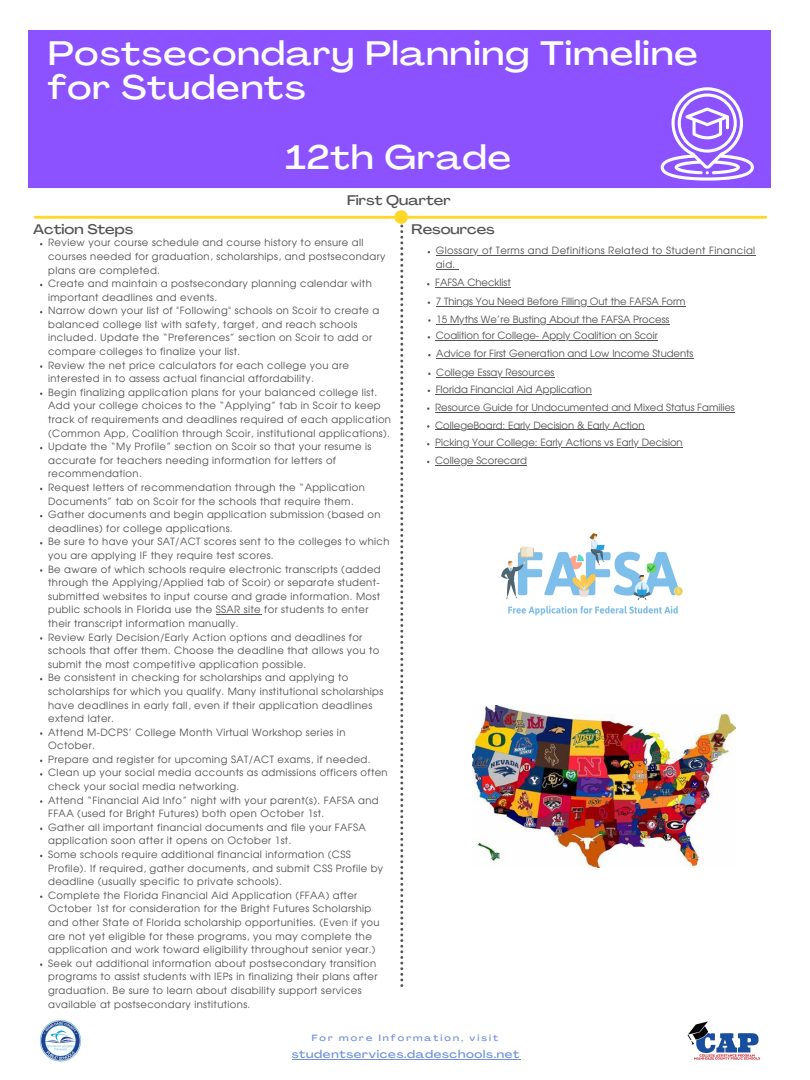
<style>
.page{position:relative;width:810px;height:1080px;background:#fff}
.page>*{position:absolute;margin:0;border:0;box-sizing:border-box;transform-origin:0 0}
.t1{font:500 expanded 33.5px/34.7px "Agrandir";letter-spacing:.035em;color:#fff}
.t2{font:500 expanded 13.75px "Agrandir";color:#545454}
.t3{font:500 expanded 11px "Agrandir";letter-spacing:.065em;color:#6f91dd}
.t4{font:10px/13.6px "Evolventa";letter-spacing:.04em;color:#545454}
.t5{font:10px "Evolventa";color:#545454}
.t6{font:500 expanded 8.94px "Agrandir";letter-spacing:.225em;color:#6f91dd}
</style>
<div class="page">
<div style="left:29px;top:30px;width:742px;height:157px;background:#8c52ff"></div>
<svg style="left:400px;top:224px;width:3px;height:763px"></svg>
<svg style="left:661px;top:87px;width:93px;height:94px"></svg>
<hr style="left:35px;top:216px;width:365px;height:3px;background:#ffd728">
<div style="left:394px;top:210px;width:14px;height:14px;background:#ffd728;border-radius:50%"></div>
<hr style="left:401px;top:216px;width:365px;height:3px;background:#ffd728">
<img style="left:687px;top:1021px;width:73px;height:39px">
<img style="left:40px;top:1020px;width:41px;height:42px">
<img style="left:501px;top:533px;width:182px;height:83px">
<img style="left:473px;top:705px;width:262px;height:162px">
<hr style="left:216px;top:614px;width:45px;height:1px;background:#545454">
<hr style="left:292px;top:1059px;width:228px;height:1px;background:#6f91dd">
<hr style="left:436px;top:255px;width:320px;height:1px;background:#545454">
<svg style="left:436px;top:269px;width:23px;height:1px"></svg>
<hr style="left:435px;top:287px;width:76px;height:1px;background:#545454">
<hr style="left:436px;top:306px;width:250px;height:1px;background:#545454">
<hr style="left:436px;top:324px;width:233px;height:1px;background:#545454">
<hr style="left:436px;top:340px;width:222px;height:1px;background:#545454">
<hr style="left:436px;top:358px;width:257px;height:1px;background:#545454">
<hr style="left:436px;top:394px;width:156px;height:1px;background:#545454">
<hr style="left:435px;top:412px;width:300px;height:1px;background:#545454">
<hr style="left:435px;top:429px;width:210px;height:1px;background:#545454">
<hr style="left:435px;top:447px;width:248px;height:1px;background:#545454">
<hr style="left:435px;top:465px;width:92px;height:1px;background:#545454">
<hr style="left:436px;top:377px;width:118px;height:1px;background:#545454">
<p class="t1" style="left:48px;top:39px;width:651px">Postsecondary Planning Timeline for Students</p>
<p class="t1" style="left:285px;top:143px;width:227px">12th Grade</p>
<p class="t2" style="left:347px;top:195px;width:105px">First Quarter</p>
<p class="t2" style="left:411px;top:223px;width:85px">Resources</p>
<p class="t4" style="left:436px;top:244px;width:321px">Glossary of Terms and Definitions Related to Student Financial aid.</p>
<p class="t5" style="left:435px;top:278px;width:77px">FAFSA Checklist</p>
<p class="t5" style="left:436px;top:297px;width:251px">7 Things You Need Before Filling Out the FAFSA Form</p>
<p class="t5" style="left:436px;top:315px;width:235px">15 Myths We’re Busting About the FAFSA Process</p>
<p class="t5" style="left:436px;top:331px;width:224px">Coalition for College- Apply Coalition on Scoir</p>
<p class="t5" style="left:436px;top:349px;width:259px">Advice for First Generation and Low Income Students</p>
<p class="t5" style="left:436px;top:385px;width:158px">Florida Financial Aid Application</p>
<p class="t5" style="left:435px;top:403px;width:301px">Resource Guide for Undocumented and Mixed Status Families</p>
<p class="t5" style="left:435px;top:421px;width:211px">CollegeBoard: Early Decision &amp; Early Action</p>
<p class="t5" style="left:435px;top:438px;width:249px">Picking Your College: Early Actions vs Early Decision</p>
<p class="t5" style="left:435px;top:456px;width:93px">College Scorecard</p>
<p class="t2" style="left:33px;top:223px;width:102px">Action Steps</p>
<p class="t4" style="left:48px;top:237px;width:339px">Review your course schedule and course history to ensure all courses needed for graduation, scholarships, and postsecondary plans are completed.</p>
<p class="t4" style="left:48px;top:277px;width:325px">Create and maintain a postsecondary planning calendar with important deadlines and events.</p>
<p class="t4" style="left:48px;top:304px;width:333px">Narrow down your list of "Following" schools on Scoir to create a balanced college list with safety, target, and reach schools included. Update the “Preferences” section on Scoir to add or compare colleges to finalize your list.</p>
<p class="t4" style="left:48px;top:359px;width:302px">Review the net price calculators for each college you are interested in to assess actual financial affordability.</p>
<p class="t4" style="left:48px;top:386px;width:344px">Begin finalizing application plans for your balanced college list.<br>Add your college choices to the “Applying” tab in Scoir to keep track of requirements and deadlines required of each application (Common App, Coalition through Scoir, institutional applications).</p>
<p class="t4" style="left:48px;top:440px;width:325px">Update the “My Profile” section on Scoir so that your resume is accurate for teachers needing information for letters of recommendation.</p>
<p class="t4" style="left:48px;top:481px;width:318px">Request letters of recommendation through the “Application<br>Documents” tab on Scoir for the schools that require them.</p>
<p class="t4" style="left:48px;top:508px;width:334px">Gather documents and begin application submission (based on deadlines) for college applications.</p>
<p class="t4" style="left:48px;top:536px;width:343px">Be sure to have your SAT/ACT scores sent to the colleges to which you are applying IF they require test scores.</p>
<p class="t4" style="left:48px;top:563px;width:334px">Be aware of which schools require electronic transcripts (added through the Applying/Applied tab of Scoir) or separate student&shy;submitted websites to input course and grade information. Most public schools in Florida use the SSAR site for students to enter their transcript information manually.</p>
<p class="t4" style="left:48px;top:631px;width:333px">Review Early Decision/Early Action options and deadlines for schools that offer them. Choose the deadline that allows you to submit the most competitive application possible.</p>
<p class="t4" style="left:48px;top:672px;width:337px">Be consistent in checking for scholarships and applying to scholarships for which you qualify. Many institutional scholarships have deadlines in early fall, even if their application deadlines extend later.</p>
<p class="t4" style="left:48px;top:726px;width:299px">Attend M-DCPS’ College Month Virtual Workshop series in<br>October.</p>
<p class="t4" style="left:48px;top:753px;width:324px">Prepare and register for upcoming SAT/ACT exams, if needed.</p>
<p class="t4" style="left:48px;top:767px;width:341px">Clean up your social media accounts as admissions officers often check your social media networking.</p>
<p class="t4" style="left:48px;top:794px;width:332px">Attend “Financial Aid Info” night with your parent(s). FAFSA and<br>FFAA (used for Bright Futures) both open October 1st.</p>
<p class="t4" style="left:48px;top:821px;width:319px">Gather all important financial documents and file your FAFSA application soon after it opens on October 1st.</p>
<p class="t4" style="left:48px;top:848px;width:337px">Some schools require additional financial information (CSS<br>Profile). If required, gather documents, and submit CSS Profile by deadline (usually specific to private schools).</p>
<p class="t4" style="left:48px;top:889px;width:333px">Complete the Florida Financial Aid Application (FFAA) after October 1st for consideration for the Bright Futures Scholarship and other State of Florida scholarship opportunities. (Even if you are not yet eligible for these programs, you may complete the application and work toward eligibility throughout senior year.)</p>
<p class="t4" style="left:48px;top:957px;width:331px">Seek out additional information about postsecondary transition programs to assist students with IEPs in finalizing their plans after graduation. Be sure to learn about disability support services available at postsecondary institutions.</p>
<p class="t6" style="left:312px;top:1035px;width:188px">For more Information, visit</p>
<p class="t3" style="left:292px;top:1049px;width:229px">studentservices.dadeschools.net</p>
<p class="t5" style="left:436px;top:368px;width:120px">College Essay Resources</p>
</div>
